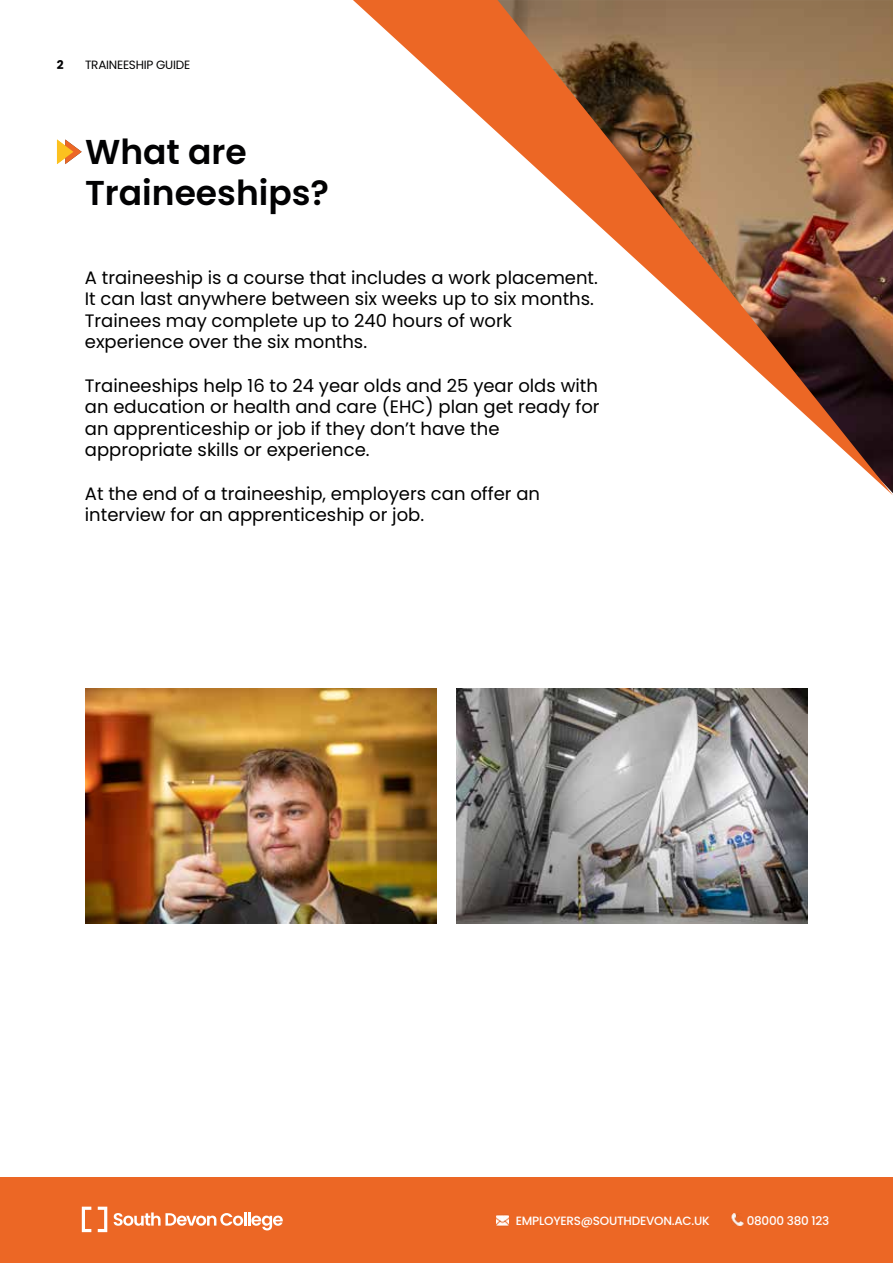
<style>
.page{position:relative;width:893px;height:1263px;background:#fff}
.page>*{position:absolute;margin:0;border:0;box-sizing:border-box;transform-origin:0 0}
.t1{font:600 34.5px/41.4px "Poppins";color:#020203}
.t2{font:18px/21.6px "Poppins";color:#000}
.t3{font:500 12px "Poppins";letter-spacing:-.02em;color:#fff}
.t4{font:12px "Poppins";letter-spacing:-.02em;color:#020203}
.t5{font:700 12px "Poppins";color:#020203}
</style>
<div class="page">
<svg style="left:57px;top:139px;width:25px;height:25px"></svg>
<div style="left:0;top:1178px;width:893px;height:85px;background:#ec6725"></div>
<svg style="left:732px;top:1213px;width:12px;height:13px"></svg>
<svg style="left:497px;top:1215px;width:12px;height:12px"></svg>
<svg style="left:82px;top:1207px;width:25px;height:25px"></svg>
<svg style="left:114px;top:1212px;width:169px;height:18px"></svg>
<svg style="left:353px;top:0;width:540px;height:495px"></svg>
<img style="left:85px;top:689px;width:352px;height:234px">
<img style="left:456px;top:689px;width:352px;height:234px">
<p class="t5" style="left:57px;top:58px;width:8px">2</p>
<p class="t4" style="left:85px;top:58px;width:107px">TRAINEESHIP GUIDE</p>
<h1 class="t1" style="left:85px;top:131px;width:246px">What are<br>Traineeships?</h1>
<p class="t2" style="left:85px;top:267px;width:515px">A traineeship is a course that includes a work placement.<br>It can last anywhere between six weeks up to six months.<br>Trainees may complete up to 240 hours of work experience over the six months.</p>
<p class="t2" style="left:85px;top:375px;width:516px">Traineeships help 16 to 24 year olds and 25 year olds with an education or health and care (EHC) plan get ready for an apprenticeship or job if they don’t have the appropriate skills or experience.</p>
<p class="t2" style="left:85px;top:483px;width:457px">At the end of a traineeship, employers can offer an interview for an apprenticeship or job.</p>
<p class="t3" style="left:580px;top:1213px;width:136px">/SOUTHDEVONCOLLEGE</p>
<p class="t3" style="left:752px;top:1213px;width:79px">@SDCOLLEGE</p>
<p class="t3" style="left:516px;top:1213px;width:196px">EMPLOYERS@SOUTHDEVON.AC.UK</p>
<p class="t3" style="left:747px;top:1213px;width:84px">08000 380 123</p>
</div>
